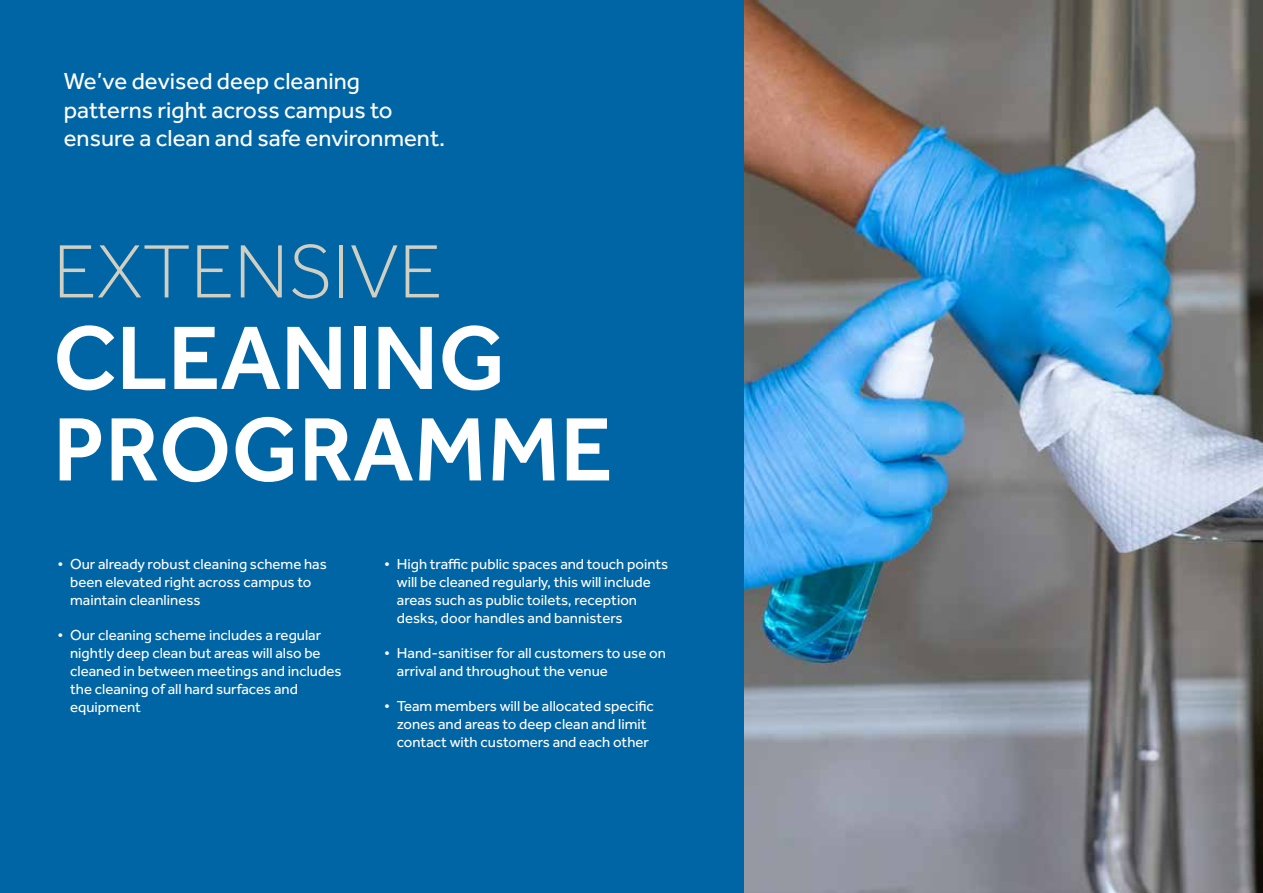
<style>
.page{position:relative;width:1263px;height:893px;background:#fff}
.page>*{position:absolute;margin:0;border:0;box-sizing:border-box;transform-origin:0 0}
.t1{font:500 93px/91.5px "Effra";color:#fff}
.t2{font:300 78px "Effra";color:#d1cfc2}
.t3{font:24px/28.8px "Effra";color:#fff}
.t4{font:15px/18px "Effra";color:#fff}
</style>
<div class="page">
<div style="left:0;top:0;width:791px;height:893px;background:#0065a5"></div>
<img style="left:744px;top:0;width:519px;height:893px">
<h3 class="t3" style="left:64px;top:66px;width:383px">We’ve devised deep cleaning patterns right across campus to ensure a clean and safe environment.</h3>
<h2 class="t2" style="left:53px;top:228px;width:391px">EXTENSIVE</h2>
<h1 class="t1" style="left:53px;top:311px;width:561px">CLEANING<br>PROGRAMME</h1>
<p class="t4" style="left:70px;top:554px;width:258px;text-indent:-13px">• Our already robust cleaning scheme has been elevated right across campus to maintain cleanliness</p>
<p class="t4" style="left:70px;top:625px;width:273px;text-indent:-13px">• Our cleaning scheme includes a regular nightly deep clean but areas will also be cleaned in between meetings and includes the cleaning of all hard surfaces and equipment</p>
<p class="t4" style="left:397px;top:554px;width:273px;text-indent:-13px">• High traffic public spaces and touch points will be cleaned regularly, this will include areas such as public toilets, reception desks, door handles and bannisters</p>
<p class="t4" style="left:397px;top:643px;width:270px;text-indent:-13px">• Hand-sanitiser for all customers to use on arrival and throughout the venue</p>
<p class="t4" style="left:384px;top:697px;width:271px;text-align:center">• Team members will be allocated specific zones and areas to deep clean and limit contact with customers and each other</p>
</div>
